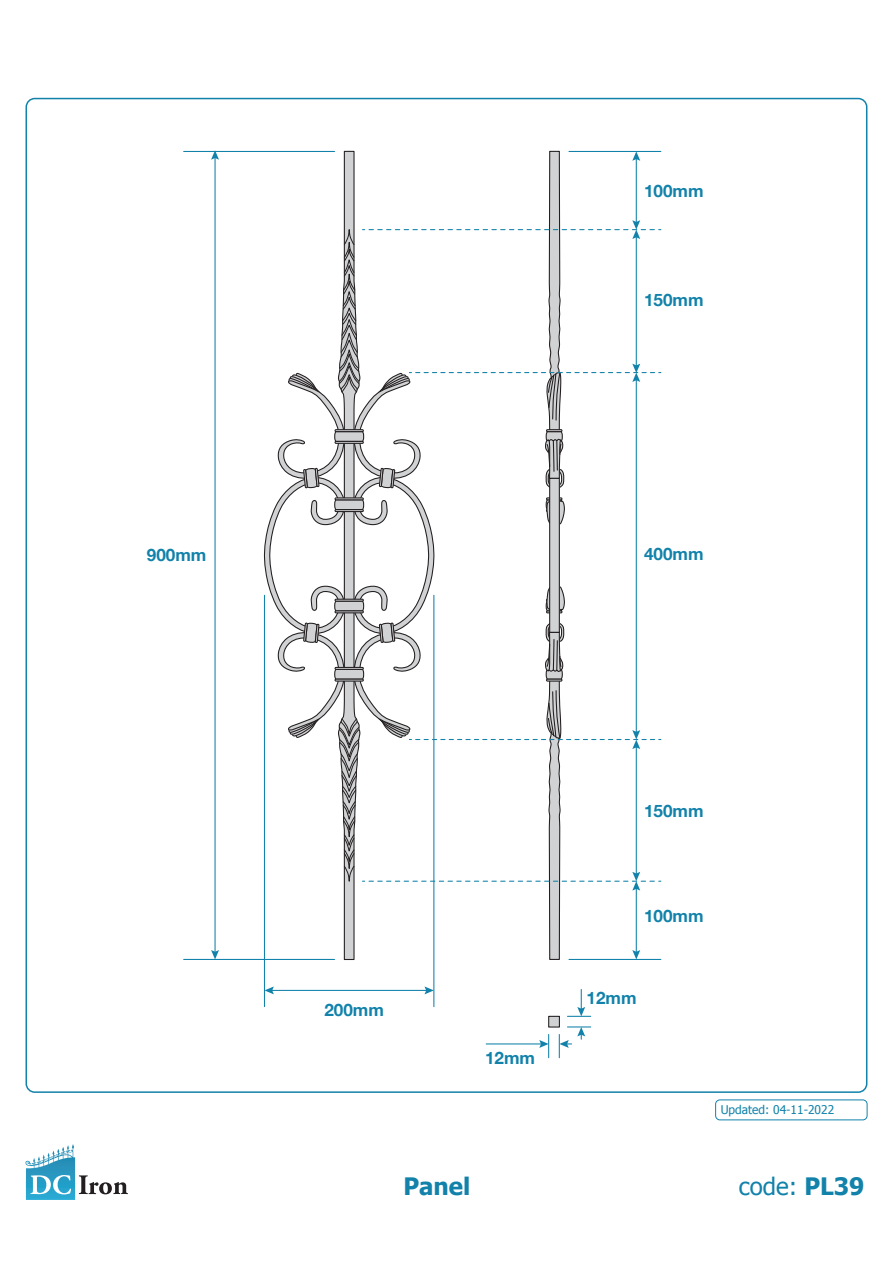
<style>
.page{position:relative;width:893px;height:1263px;background:#fff}
.page>*{position:absolute;margin:0;border:0;box-sizing:border-box;transform-origin:0 0}
.Product_Name{font:24px "Tahoma";color:#1282aa}
.Product_Name-2{font:700 24px "Tahoma";color:#1282aa}
.t1{font:700 17.1px "Helvetica Neue";color:#1282aa}
.Product_Name-3{font:12px "Tahoma";color:#1282aa}
.s1{font-weight:700}
</style>
<div class="page">
<div style="left:549px;top:1016px;width:10px;height:11px;background:#d1d2d4"></div>
<div style="left:548px;top:1016px;width:12px;height:11px;border:1px solid #231f20"></div>
<hr style="left:184px;top:151px;width:151px;height:1px;background:#1282aa">
<hr style="left:184px;top:959px;width:151px;height:1px;background:#1282aa">
<hr style="left:433px;top:595px;width:1px;height:412px;background:#1282aa">
<hr style="left:264px;top:595px;width:1px;height:412px;background:#1282aa">
<hr style="left:215px;top:157px;width:1px;height:796px;background:#1282aa">
<svg style="left:211px;top:150px;width:8px;height:10px"></svg>
<svg style="left:211px;top:950px;width:8px;height:9px"></svg>
<svg style="left:567px;top:989px;width:24px;height:28px"></svg>
<hr style="left:271px;top:990px;width:156px;height:1px;background:#1282aa">
<svg style="left:265px;top:986px;width:9px;height:8px"></svg>
<svg style="left:424px;top:986px;width:10px;height:8px"></svg>
<hr style="left:486px;top:1043px;width:56px;height:1px;background:#1282aa">
<svg style="left:539px;top:1034px;width:10px;height:24px"></svg>
<svg style="left:559px;top:1026px;width:32px;height:32px"></svg>
<svg style="left:263px;top:150px;width:398px;height:810px"></svg>
<div style="left:715px;top:1099px;width:152px;height:21px;border:1px solid #1282aa;border-radius:4px"></div>
<svg style="left:38px;top:1144px;width:35px;height:19px"></svg>
<svg style="left:30px;top:1175px;width:41px;height:19px"></svg>
<svg style="left:79px;top:1175px;width:49px;height:19px"></svg>
<p class="t1" style="left:644px;top:178px;width:61px">100mm</p>
<p class="t1" style="left:644px;top:286px;width:61px">150mm</p>
<p class="t1" style="left:147px;top:541px;width:61px">900mm</p>
<p class="t1" style="left:644px;top:541px;width:61px">400mm</p>
<p class="t1" style="left:644px;top:797px;width:61px">150mm</p>
<p class="t1" style="left:644px;top:903px;width:61px">100mm</p>
<p class="t1" style="left:324px;top:996px;width:61px">200mm</p>
<p class="t1" style="left:485px;top:1045px;width:52px">12mm</p>
<p class="t1" style="left:587px;top:984px;width:52px">12mm</p>
<p class="Product_Name-3" style="left:721px;top:1101px;width:115px">Updated: 04-11-2022</p>
<p class="Product_Name-2" style="left:403px;top:1169px;width:69px">Panel</p>
<p class="Product_Name" style="left:739px;top:1170px;width:127px">code: <span class="s1">PL39</span></p>
</div>
